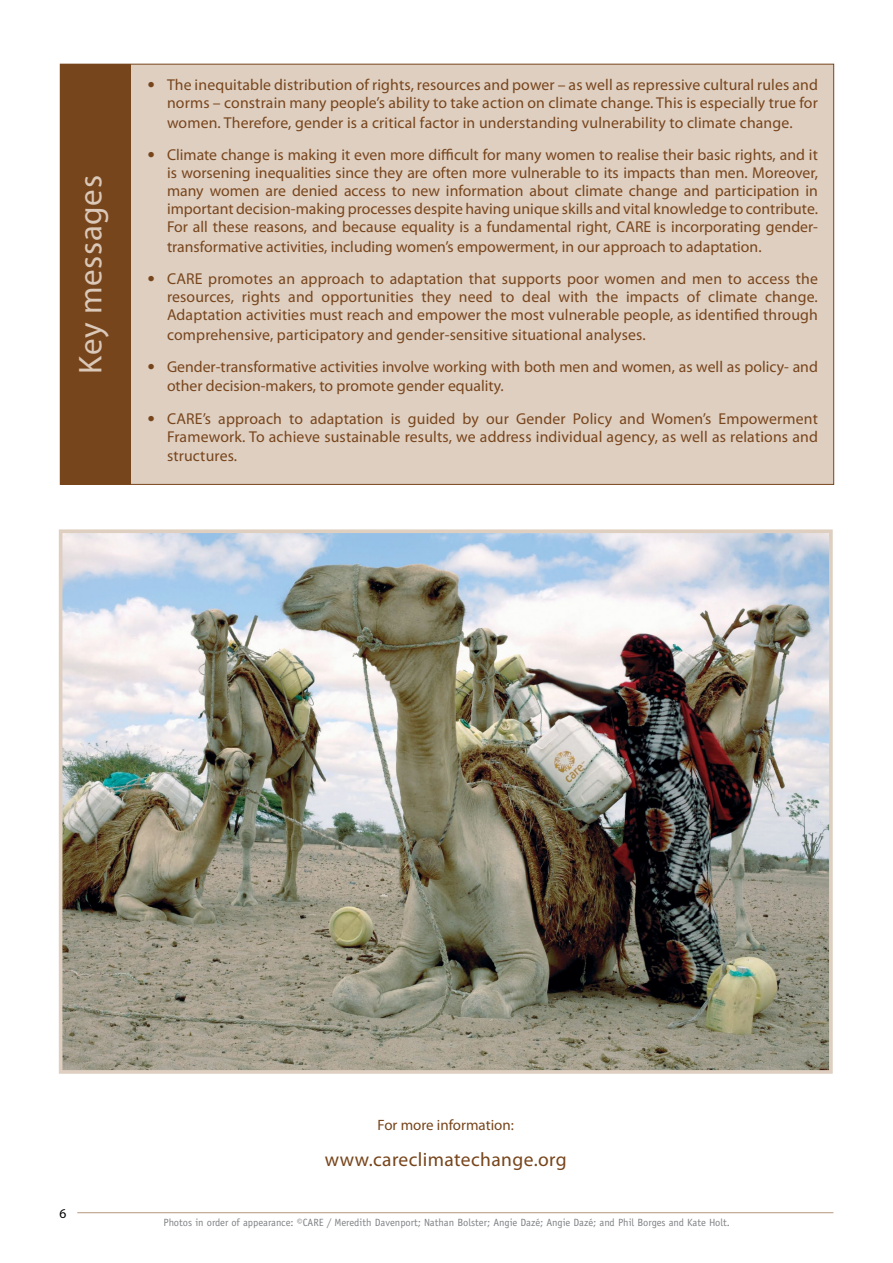
<style>
.page{position:relative;width:893px;height:1263px;background:#fff}
.page>*{position:absolute;margin:0;border:0;box-sizing:border-box;transform-origin:0 0}
.t1{font:33px "Myriad Pro";letter-spacing:.02em;color:#dac8b9}
.t2{font:19.5px "Myriad Pro";letter-spacing:.02em;color:#77451b}
.t3{font:15.75px/18px "Myriad Pro";letter-spacing:.01em;color:#78451c;text-align:right}
.t4{font:15px "Myriad Pro";color:#77451b}
.t5{font:13.5px "Myriad Pro";color:#000}
.t6{font:10.5px "Officina Sans";color:#808285}
.s1{font-family:"Officina Sans";font-size:15px;color:#77451b}
</style>
<div class="page">
<hr style="left:77px;top:1212px;width:756px;height:1px;background:#b7967a">
<div style="left:60px;top:64px;width:774px;height:421px;background:#decfc1;border:1px solid #77451b"></div>
<div style="left:60px;top:64px;width:70px;height:421px;background:#77451b"></div>
<img style="left:64px;top:534px;width:764px;height:535px">
<div style="left:59px;top:529px;width:774px;height:545px;border:4px solid #decfc1"></div>
<h1 class="t1" style="left:70px;top:374px;width:200px;rotate:-90deg">Key messages</h1>
<p class="t3" style="left:147px;top:76px;width:672px"><span class="s1">•</span> The inequitable distribution of rights, resources and power – as well as repressive cultural rules and norms – constrain many people’s ability to take action on climate change. This is especially true for</p>
<p class="t3" style="left:167px;top:113px;width:627px">women. Therefore, gender is a critical factor in understanding vulnerability to climate change.</p>
<p class="t3" style="left:167px;top:146px;width:652px;text-align:justify;text-indent:-20px"><span class="s1">•</span> Climate change is making it even more difficult for many women to realise their basic rights, and it is worsening inequalities since they are often more vulnerable to its impacts than men. Moreover, many women are denied access to new information about climate change and participation in important decision-making processes despite having unique skills and vital knowledge to contribute.<br>For all these reasons, and because equality is a fundamental right, CARE is incorporating gender-</p>
<p class="t3" style="left:167px;top:237px;width:596px">transformative activities, including women’s empowerment, in our approach to adaptation.</p>
<p class="t3" style="left:167px;top:269px;width:652px;text-align:justify;text-indent:-20px"><span class="s1">•</span> CARE promotes an approach to adaptation that supports poor women and men to access the resources, rights and opportunities they need to deal with the impacts of climate change.<br>Adaptation activities must reach and empower the most vulnerable people, as identified through</p>
<p class="t3" style="left:167px;top:325px;width:480px">comprehensive, participatory and gender-sensitive situational analyses.</p>
<p class="t3" style="left:167px;top:356px;width:652px;line-height:19.5px;text-align:left;text-indent:-20px"><span class="s1">•</span> Gender-transformative activities involve working with both men and women, as well as policy- and other decision-makers, to promote gender equality.</p>
<p class="t3" style="left:147px;top:409px;width:672px"><span class="s1">•</span> CARE’s approach to adaptation is guided by our Gender Policy and Women’s Empowerment<br>Framework. To achieve sustainable results, we address individual agency, as well as relations and</p>
<p class="t3" style="left:167px;top:446px;width:72px">structures.</p>
<p class="t5" style="left:60px;top:1205px;width:8px">6</p>
<p class="t4" style="left:378px;top:1115px;width:138px">For more information:</p>
<p class="t2" style="left:325px;top:1147px;width:243px">www.careclimatechange.org</p>
<p class="t6" style="left:163px;top:1217px;width:568px">Photos in order of appearance: ©CARE / Meredith Davenport; Nathan Bolster; Angie Dazé; Angie Dazé; and Phil Borges and Kate Holt.</p>
</div>
